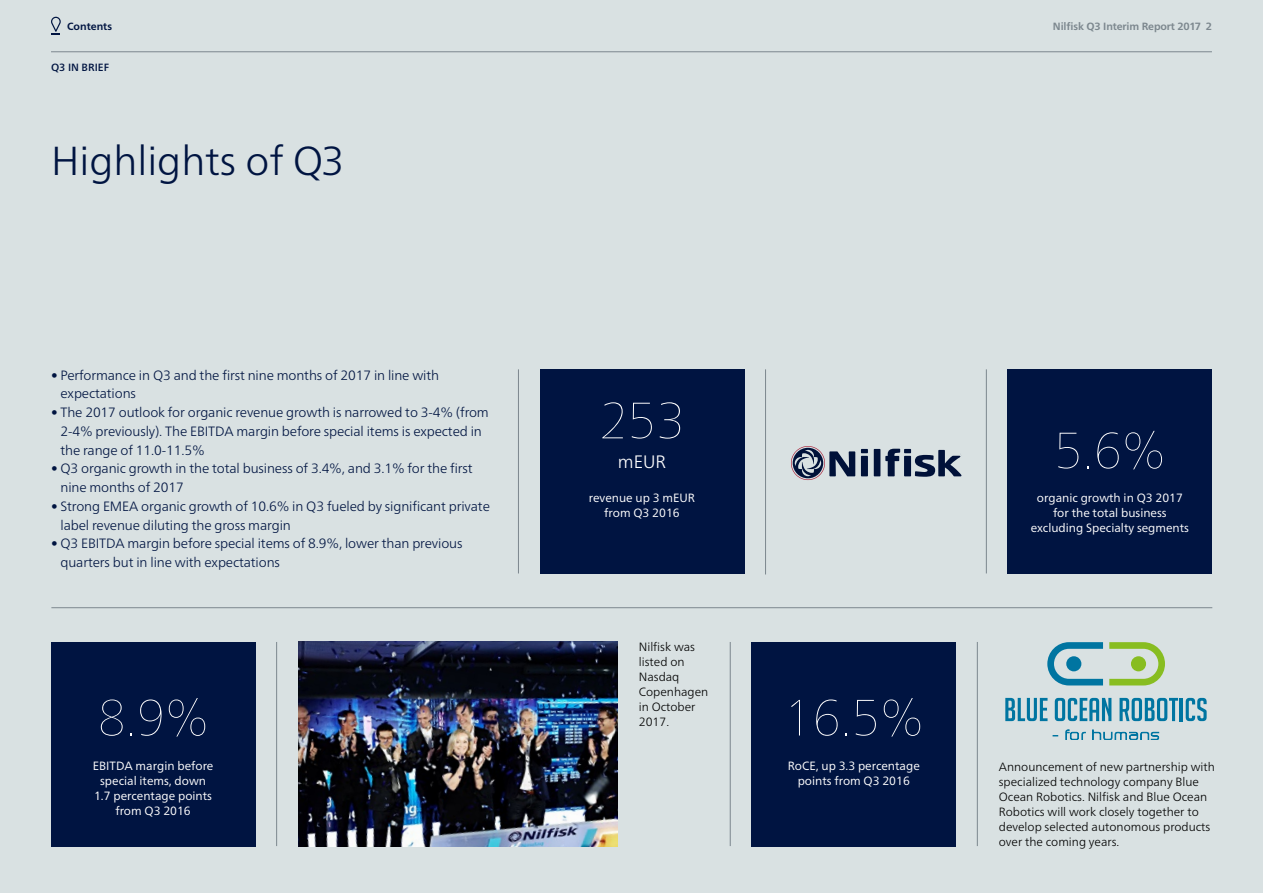
<style>
.page{position:relative;width:1263px;height:893px;background:#d9e1e2}
.page>*{position:absolute;margin:0;border:0;box-sizing:border-box;transform-origin:0 0}
.t1{font:200 51px "Frutiger Neue LT Pro";color:#fff}
.t2{font:300 40.5px "Frutiger Neue LT Pro";color:#001441}
.t3{font:300 18px "Frutiger Neue LT Pro";color:#fff}
.t4{font:300 13.5px/18.8px "Frutiger Neue LT Pro";letter-spacing:-.01em;color:#001441}
.t5{font:300 12px/15px "Frutiger Neue LT Pro";color:#000}
.t6{font:12px/15px "Frutiger Neue LT Pro";color:#fff;text-align:center}
.t7{font:700 10.5px "Frutiger Neue LT Pro";letter-spacing:-.01em;color:#7c878e}
.t8{font:500 10.5px "Frutiger Neue LT Pro";color:#001441}
.t9{font:700 10.5px "Frutiger Neue LT Pro";color:#001441}
</style>
<div class="page">
<hr style="left:986px;top:369px;width:1px;height:204px;background:#7c878e">
<hr style="left:765px;top:369px;width:1px;height:205px;background:#7c878e">
<hr style="left:51px;top:607px;width:1161px;height:1px;background:#7c878e">
<div style="left:1008px;top:369px;width:204px;height:204px;background:#001441"></div>
<div style="left:874px;top:449px;width:6px;height:27px;background:#001139"></div>
<div style="left:861px;top:456px;width:7px;height:20px;background:#001139"></div>
<svg style="left:861px;top:449px;width:7px;height:4px"></svg>
<svg style="left:791px;top:446px;width:64px;height:34px"></svg>
<svg style="left:885px;top:449px;width:77px;height:28px"></svg>
<hr style="left:276px;top:642px;width:1px;height:204px;background:#7c878e">
<div style="left:540px;top:369px;width:204px;height:204px;background:#001441"></div>
<div style="left:752px;top:642px;width:204px;height:204px;background:#001441"></div>
<svg style="left:51px;top:17px;width:10px;height:17px"></svg>
<hr style="left:51px;top:52px;width:1161px;height:1px;background:#7c878e">
<svg style="left:1005px;top:698px;width:42px;height:23px"></svg>
<svg style="left:1055px;top:698px;width:56px;height:23px"></svg>
<svg style="left:1119px;top:698px;width:59px;height:23px"></svg>
<hr style="left:1180px;top:698px;width:3px;height:23px;background:#0075a1">
<svg style="left:1186px;top:698px;width:20px;height:23px"></svg>
<svg style="left:1109px;top:642px;width:56px;height:43px"></svg>
<svg style="left:1047px;top:642px;width:56px;height:43px"></svg>
<div style="left:1066px;top:656px;width:15px;height:15px;background:#0075a1;border-radius:50%"></div>
<div style="left:1131px;top:656px;width:15px;height:15px;background:#88bd21;border-radius:50%"></div>
<svg style="left:1065px;top:730px;width:21px;height:10px"></svg>
<svg style="left:1092px;top:730px;width:67px;height:10px"></svg>
<div style="left:51px;top:642px;width:204px;height:204px;background:#001441"></div>
<img style="left:298px;top:642px;width:319px;height:204px">
<hr style="left:730px;top:642px;width:1px;height:204px;background:#7c878e">
<hr style="left:977px;top:642px;width:1px;height:204px;background:#7c878e">
<hr style="left:518px;top:369px;width:1px;height:204px;background:#7c878e">
<p class="t9" style="left:67px;top:20px;width:46px">Contents</p>
<p class="t7" style="left:1053px;top:20px;width:161px">Nilfisk Q3 Interim Report 2017 2</p>
<p class="t7" style="left:1094px;top:20px;width:8px">2</p>
<p class="t8" style="left:51px;top:61px;width:60px">Q3 IN BRIEF</p>
<h2 class="t2" style="left:51px;top:136px;width:295px">Highlights of Q3</h2>
<p class="t4" style="left:61px;top:365px;width:380px;text-indent:-9px">• Performance in Q3 and the first nine months of 2017 in line with expectations</p>
<p class="t4" style="left:61px;top:403px;width:430px;text-indent:-9px">• The 2017 outlook for organic revenue growth is narrowed to 3-4% (from<br>2-4% previously). The EBITDA margin before special items is expected in the range of 11.0-11.5%</p>
<p class="t4" style="left:61px;top:459px;width:414px;text-indent:-9px">• Q3 organic growth in the total business of 3.4%, and 3.1% for the first nine months of 2017</p>
<p class="t4" style="left:61px;top:497px;width:431px;text-indent:-9px">• Strong EMEA organic growth of 10.6% in Q3 fueled by significant private label revenue diluting the gross margin</p>
<p class="t4" style="left:61px;top:534px;width:403px;text-indent:-9px">• Q3 EBITDA margin before special items of 8.9%, lower than previous quarters but in line with expectations</p>
<h1 class="t1" style="left:97px;top:687px;width:113px">8.9%</h1>
<p class="t6" style="left:93px;top:758px;width:122px">EBITDA margin before special items, down<br>1.7 percentage points from Q3 2016</p>
<h1 class="t1" style="left:599px;top:390px;width:87px">253</h1>
<h3 class="t3" style="left:618px;top:451px;width:50px">mEUR</h3>
<p class="t6" style="left:589px;top:490px;width:108px">revenue up 3 mEUR from Q3 2016</p>
<p class="t5" style="left:639px;top:639px;width:71px">Nilfisk was listed on<br>Nasdaq<br>Copenhagen in October<br>2017.</p>
<h1 class="t1" style="left:784px;top:687px;width:141px">16.5%</h1>
<p class="t6" style="left:788px;top:758px;width:134px">RoCE, up 3.3 percentage points from Q3 2016</p>
<h1 class="t1" style="left:1054px;top:420px;width:113px">5.6%</h1>
<p class="t6" style="left:1031px;top:490px;width:160px">organic growth in Q3 2017 for the total business excluding Specialty segments</p>
<p class="t5" style="left:999px;top:759px;width:218px">Announcement of new partnership with specialized technology company Blue Ocean Robotics. Nilfisk and Blue Ocean Robotics will work closely together to develop selected autonomous products over the coming years.</p>
</div>
